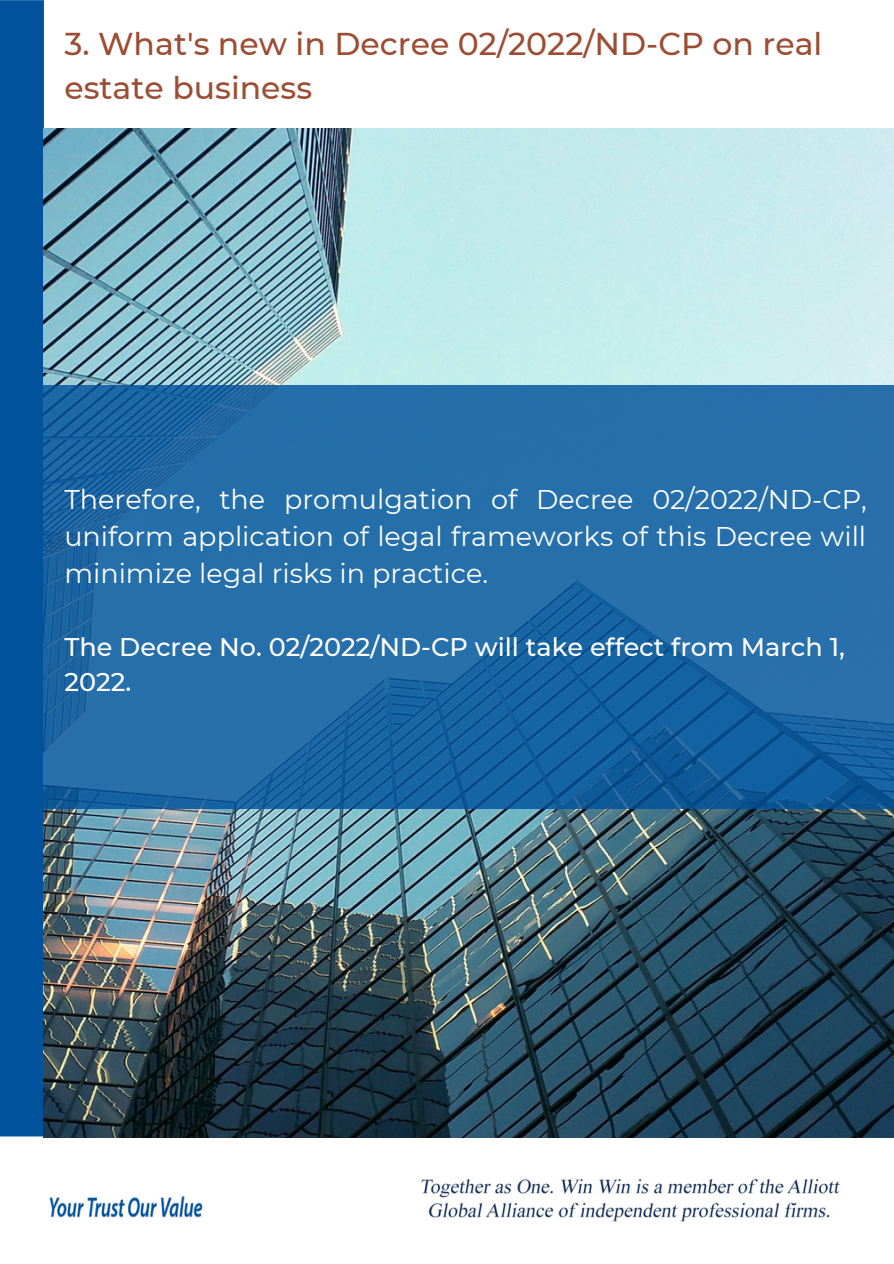
<style>
.page{position:relative;width:894px;height:1264px;background:#fff}
.page>*{position:absolute;margin:0;border:0;box-sizing:border-box;transform-origin:0 0}
.t1{font:500 31.5px/44px "Montserrat";color:#9c4d34}
.t2{font:27px/37.2px "Montserrat";color:#fefefe;text-align:justify}
.t3{font:500 25.5px/35px "Montserrat";color:#fefefe}
</style>
<div class="page">
<img style="left:43px;top:1137px;width:826px;height:85px">
<div style="left:0;top:0;width:44px;height:1136px;background:#00529c"></div>
<img style="left:43px;top:129px;width:850px;height:1008px">
<svg style="left:43px;top:385px;width:850px;height:423px;background:#206aa6"></svg>
<p class="t1" style="left:64px;top:22px;width:759px">3. What's new in Decree 02/2022/ND-CP on real estate business</p>
<p class="t2" style="left:64px;top:480px;width:803px">Therefore, the promulgation of Decree 02/2022/ND-CP, uniform application of legal frameworks of this Decree will minimize legal risks in practice.</p>
<p class="t3" style="left:64px;top:629px;width:781px">The Decree No. 02/2022/ND-CP will take effect from March 1,<br>2022.</p>
</div>
